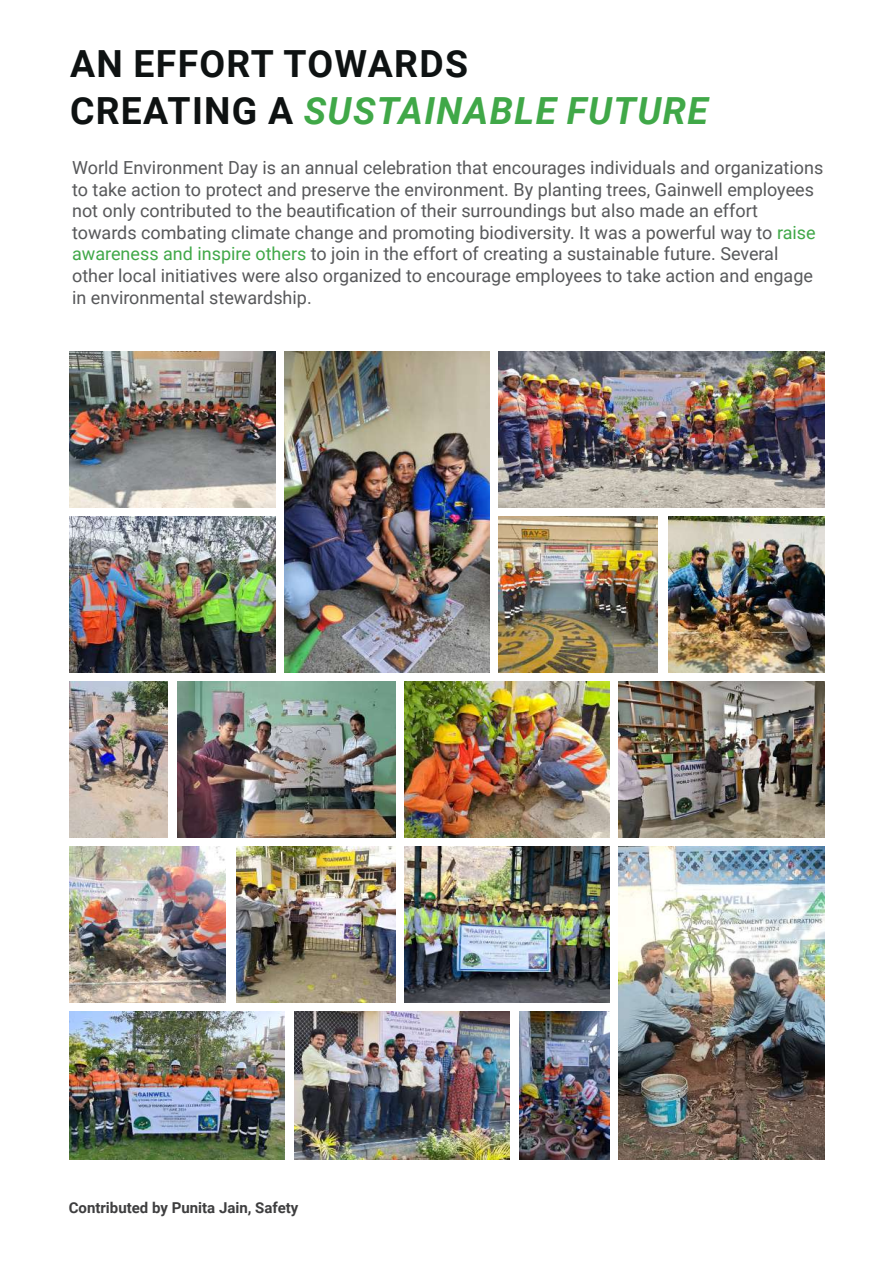
<style>
.page{position:relative;width:893px;height:1263px;background:#fff}
.page>*{position:absolute;margin:0;border:0;box-sizing:border-box;transform-origin:0 0}
.t1{font:700 37.35px/46.5px "Roboto";letter-spacing:.035em;color:#0e1212}
.t2{font:18px/21.6px "Roboto";color:#57585a}
.t3{font:700 15px "Roboto";color:#3e3e3f}
.s1{font-style:italic;color:#40a848}
.s2{color:#40a848}
</style>
<div class="page">
<img style="left:70px;top:351px;width:205px;height:156px">
<img style="left:499px;top:351px;width:325px;height:156px">
<img style="left:499px;top:516px;width:159px;height:156px">
<img style="left:668px;top:516px;width:156px;height:156px">
<img style="left:284px;top:351px;width:206px;height:321px">
<img style="left:70px;top:516px;width:205px;height:156px">
<img style="left:619px;top:681px;width:205px;height:156px">
<img style="left:178px;top:681px;width:217px;height:156px">
<img style="left:70px;top:1011px;width:214px;height:149px">
<img style="left:295px;top:1011px;width:214px;height:149px">
<img style="left:520px;top:1011px;width:90px;height:149px">
<img style="left:236px;top:846px;width:159px;height:156px">
<img style="left:70px;top:846px;width:156px;height:156px">
<img style="left:404px;top:681px;width:206px;height:156px">
<img style="left:404px;top:846px;width:206px;height:156px">
<img style="left:619px;top:846px;width:205px;height:314px">
<img style="left:70px;top:681px;width:97px;height:156px">
<h1 class="t1" style="left:70px;top:39px;width:639px">AN EFFORT TOWARDS<br>CREATING A <span class="s1">SUSTAINABLE FUTURE</span></h1>
<p class="t2" style="left:72px;top:156px;width:753px">World Environment Day is an annual celebration that encourages individuals and organizations to take action to protect and preserve the environment. By planting trees, Gainwell employees not only contributed to the beautification of their surroundings but also made an effort towards combating climate change and promoting biodiversity. It was a powerful way to <span class="s2">raise awareness and inspire others</span> to join in the effort of creating a sustainable future. Several other local initiatives were also organized to encourage employees to take action and engage in environmental stewardship.</p>
<p class="t3" style="left:69px;top:1197px;width:231px">Contributed by Punita Jain, Safety</p>
</div>
